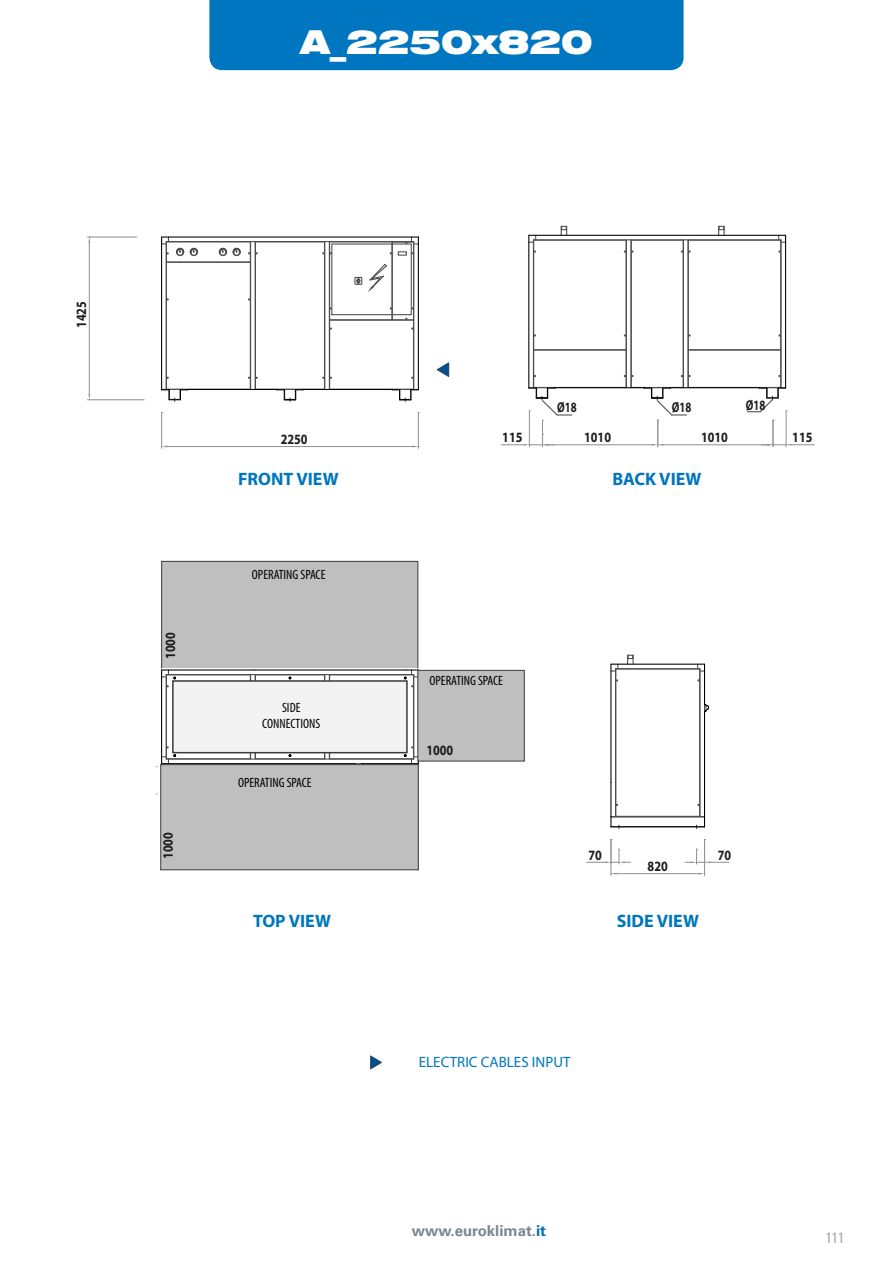
<style>
.page{position:relative;width:893px;height:1263px;background:#fff}
.page>*{position:absolute;margin:0;border:0;box-sizing:border-box;transform-origin:0 0}
.t1{font:900 expanded 33px "Swiss 721 BT";color:#fff}
.t2{font:700 18px "Myriad Pro";color:#0076c0}
.t3{font:15px "Myriad Pro";color:#0076c0}
.t4{font:700 15px "Univers LT Std";color:#7a868e}
.t5{font:condensed 15px "Univers LT Std";color:#a7a9ac}
.t6{font:700 14.25px "Myriad Pro";color:#1c1c1c;scale:.85 1}
.t7{font:700 14.25px "Myriad Pro";color:#1c1c1c;scale:.75 1}
.t8{font:condensed 13.5px/16.2px "Myriad Pro";color:#000;text-align:center}
.s1{color:#006bb6}
</style>
<div class="page">
<div style="left:209px;top:0;width:475px;height:70px;background:#0076c0"></div>
<svg style="left:370px;top:1055px;width:12px;height:15px"></svg>
<hr style="left:615px;top:669px;width:1px;height:147px;background:#4d4d4d">
<hr style="left:699px;top:669px;width:1px;height:147px;background:#4d4d4d">
<svg style="left:611px;top:825px;width:93px;height:4px"></svg>
<hr style="left:611px;top:816px;width:93px;height:1px;background:#4d4d4d">
<hr style="left:616px;top:668px;width:84px;height:1px;background:#4d4d4d">
<svg style="left:611px;top:665px;width:7px;height:6px"></svg>
<svg style="left:697px;top:665px;width:7px;height:6px"></svg>
<svg style="left:627px;top:655px;width:7px;height:9px"></svg>
<hr style="left:610px;top:664px;width:1px;height:118px;background:#000">
<hr style="left:704px;top:711px;width:1px;height:116px;background:#000">
<hr style="left:610px;top:782px;width:1px;height:45px;background:#000">
<hr style="left:611px;top:826px;width:93px;height:1px;background:#000">
<hr style="left:611px;top:664px;width:93px;height:1px;background:#000">
<hr style="left:704px;top:664px;width:1px;height:40px;background:#000">
<svg style="left:704px;top:703px;width:5px;height:9px"></svg>
<hr style="left:704px;top:839px;width:1px;height:36px;background:#969696">
<hr style="left:610px;top:839px;width:1px;height:36px;background:#969696">
<hr style="left:617px;top:873px;width:82px;height:1px;background:#969696">
<svg style="left:587px;top:839px;width:43px;height:25px"></svg>
<svg style="left:685px;top:839px;width:44px;height:25px"></svg>
<hr style="left:166px;top:241px;width:248px;height:1px;background:#4d4d4d">
<hr style="left:166px;top:262px;width:84px;height:1px;background:#4d4d4d">
<hr style="left:166px;top:262px;width:1px;height:127px;background:#4d4d4d">
<hr style="left:391px;top:242px;width:1px;height:78px;background:#4d4d4d">
<div style="left:331px;top:243px;width:81px;height:72px;border:1px dashed #4d4d4d"></div>
<hr style="left:392px;top:242px;width:1px;height:78px;background:#4d4d4d">
<hr style="left:324px;top:242px;width:1px;height:147px;background:#4d4d4d">
<hr style="left:329px;top:242px;width:1px;height:147px;background:#4d4d4d">
<hr style="left:250px;top:242px;width:1px;height:147px;background:#4d4d4d">
<hr style="left:255px;top:242px;width:1px;height:147px;background:#4d4d4d">
<hr style="left:413px;top:242px;width:1px;height:147px;background:#4d4d4d">
<hr style="left:330px;top:319px;width:62px;height:1px;background:#4d4d4d">
<hr style="left:330px;top:320px;width:83px;height:1px;background:#4d4d4d">
<svg style="left:392px;top:318px;width:21px;height:2px"></svg>
<div style="left:354px;top:277px;width:8px;height:8px;border:1px solid #4d4d4d"></div>
<svg style="left:356px;top:277px;width:4px;height:8px"></svg>
<div style="left:398px;top:251px;width:9px;height:5px;border:1px solid #4d4d4d"></div>
<svg style="left:368px;top:264px;width:19px;height:28px"></svg>
<svg style="left:393px;top:238px;width:25px;height:6px"></svg>
<hr style="left:166px;top:758px;width:248px;height:2px;background:#4d4d4d">
<hr style="left:166px;top:674px;width:248px;height:1px;background:#4d4d4d">
<hr style="left:166px;top:675px;width:1px;height:84px;background:#4d4d4d">
<hr style="left:250px;top:675px;width:1px;height:84px;background:#4d4d4d">
<hr style="left:255px;top:675px;width:1px;height:84px;background:#4d4d4d">
<hr style="left:413px;top:674px;width:1px;height:85px;background:#4d4d4d">
<hr style="left:329px;top:674px;width:1px;height:85px;background:#4d4d4d">
<hr style="left:324px;top:674px;width:1px;height:85px;background:#4d4d4d">
<hr style="left:166px;top:261px;width:84px;height:1px;background:#4d4d4d">
<svg style="left:162px;top:238px;width:7px;height:24px"></svg>
<svg style="left:248px;top:242px;width:10px;height:20px"></svg>
<hr style="left:166px;top:241px;width:84px;height:1px;background:#4d4d4d">
<div style="left:232px;top:248px;width:9px;height:8px;border:1px solid #4d4d4d;border-radius:50%"></div>
<div style="left:176px;top:248px;width:8px;height:8px;border:1px solid #4d4d4d;border-radius:50%"></div>
<svg style="left:177px;top:248px;width:7px;height:6px"></svg>
<div style="left:190px;top:248px;width:8px;height:8px;border:1px solid #4d4d4d;border-radius:50%"></div>
<svg style="left:191px;top:248px;width:7px;height:6px"></svg>
<div style="left:219px;top:248px;width:8px;height:8px;border:1px solid #4d4d4d;border-radius:50%"></div>
<svg style="left:220px;top:248px;width:7px;height:6px"></svg>
<div style="left:233px;top:248px;width:7px;height:8px;border:1px solid #4d4d4d;border-radius:50%"></div>
<svg style="left:233px;top:248px;width:7px;height:6px"></svg>
<svg style="left:437px;top:362px;width:13px;height:15px"></svg>
<div style="left:173px;top:681px;width:234px;height:72px;background:#f3f3f3"></div>
<div style="left:172px;top:680px;width:236px;height:73px;border:2px solid #3b3b3b"></div>
<hr style="left:162px;top:236px;width:256px;height:2px;background:#000">
<hr style="left:161px;top:237px;width:1px;height:153px;background:#000">
<hr style="left:418px;top:237px;width:1px;height:153px;background:#000">
<hr style="left:303px;top:389px;width:89px;height:1px;background:#000">
<hr style="left:188px;top:389px;width:89px;height:1px;background:#000">
<svg style="left:162px;top:389px;width:26px;height:12px"></svg>
<svg style="left:276px;top:389px;width:28px;height:12px"></svg>
<svg style="left:392px;top:389px;width:26px;height:12px"></svg>
<hr style="left:162px;top:669px;width:92px;height:1px;background:#000">
<hr style="left:162px;top:763px;width:193px;height:1px;background:#000">
<hr style="left:161px;top:670px;width:1px;height:94px;background:#000">
<hr style="left:418px;top:670px;width:1px;height:94px;background:#000">
<hr style="left:362px;top:763px;width:56px;height:1px;background:#000">
<svg style="left:404px;top:754px;width:14px;height:10px"></svg>
<hr style="left:254px;top:669px;width:152px;height:1px;background:#000">
<svg style="left:162px;top:670px;width:14px;height:9px"></svg>
<svg style="left:404px;top:669px;width:14px;height:10px"></svg>
<hr style="left:161px;top:412px;width:1px;height:36px;background:#969696">
<hr style="left:418px;top:412px;width:1px;height:36px;background:#969696">
<hr style="left:167px;top:446px;width:246px;height:1px;background:#969696">
<hr style="left:87px;top:399px;width:56px;height:1px;background:#969696">
<hr style="left:87px;top:236px;width:49px;height:2px;background:#969696">
<hr style="left:89px;top:243px;width:1px;height:151px;background:#969696">
<div style="left:162px;top:561px;width:256px;height:107px;background:#bfbfbf"></div>
<div style="left:161px;top:561px;width:257px;height:108px;border:1px solid #4d4d4d"></div>
<svg style="left:156px;top:754px;width:20px;height:13px"></svg>
<div style="left:161px;top:764px;width:257px;height:106px;background:#bfbfbf"></div>
<div style="left:160px;top:764px;width:259px;height:106px;border:1px solid #4d4d4d"></div>
<div style="left:418px;top:670px;width:106px;height:91px;background:#bfbfbf"></div>
<div style="left:417px;top:670px;width:108px;height:92px;border:1px solid #4d4d4d"></div>
<hr style="left:533px;top:239px;width:248px;height:1px;background:#4d4d4d">
<hr style="left:631px;top:240px;width:52px;height:1px;background:#4d4d4d">
<hr style="left:533px;top:240px;width:1px;height:148px;background:#4d4d4d">
<hr style="left:626px;top:240px;width:1px;height:148px;background:#4d4d4d">
<hr style="left:631px;top:240px;width:1px;height:147px;background:#4d4d4d">
<hr style="left:630px;top:240px;width:1px;height:148px;background:#4d4d4d">
<hr style="left:534px;top:349px;width:92px;height:2px;background:#4d4d4d">
<hr style="left:534px;top:240px;width:92px;height:1px;background:#4d4d4d">
<svg style="left:529px;top:236px;width:7px;height:7px"></svg>
<svg style="left:624px;top:250px;width:9px;height:3px"></svg>
<hr style="left:688px;top:240px;width:1px;height:110px;background:#4d4d4d">
<hr style="left:683px;top:240px;width:1px;height:148px;background:#4d4d4d">
<hr style="left:687px;top:240px;width:1px;height:148px;background:#4d4d4d">
<hr style="left:780px;top:240px;width:1px;height:148px;background:#4d4d4d">
<hr style="left:688px;top:349px;width:93px;height:2px;background:#4d4d4d">
<hr style="left:688px;top:350px;width:1px;height:37px;background:#4d4d4d">
<hr style="left:688px;top:240px;width:93px;height:1px;background:#4d4d4d">
<svg style="left:681px;top:250px;width:10px;height:3px"></svg>
<svg style="left:778px;top:236px;width:7px;height:7px"></svg>
<svg style="left:718px;top:226px;width:7px;height:9px"></svg>
<svg style="left:561px;top:226px;width:6px;height:9px"></svg>
<hr style="left:529px;top:235px;width:257px;height:1px;background:#000">
<hr style="left:528px;top:235px;width:1px;height:153px;background:#000">
<hr style="left:555px;top:387px;width:89px;height:1px;background:#000">
<hr style="left:785px;top:235px;width:1px;height:153px;background:#000">
<hr style="left:670px;top:387px;width:89px;height:1px;background:#000">
<hr style="left:548px;top:444px;width:104px;height:1px;background:#969696">
<svg style="left:501px;top:387px;width:71px;height:60px"></svg>
<hr style="left:786px;top:411px;width:1px;height:36px;background:#969696">
<svg style="left:748px;top:387px;width:39px;height:26px"></svg>
<hr style="left:663px;top:444px;width:104px;height:1px;background:#969696">
<svg style="left:643px;top:387px;width:43px;height:60px"></svg>
<svg style="left:762px;top:420px;width:52px;height:27px"></svg>
<h1 class="t1" style="left:300px;top:22px;width:294px">A_2250x820</h1>
<p class="t6" style="left:72px;top:328px;width:33px;rotate:-90deg">1425</p>
<p class="t6" style="left:161px;top:659px;width:33px;rotate:-90deg">1000</p>
<p class="t6" style="left:159px;top:859px;width:33px;rotate:-90deg">1000</p>
<p class="t6" style="left:281px;top:430px;width:33px">2250</p>
<h2 class="t2" style="left:238px;top:467px;width:102px">FRONT VIEW</h2>
<p class="t8" style="left:252px;top:566px;width:75px">OPERATING SPACE</p>
<p class="t8" style="left:262px;top:699px;width:59px">SIDE<br>CONNECTIONS</p>
<p class="t8" style="left:238px;top:774px;width:75px">OPERATING SPACE</p>
<h2 class="t2" style="left:253px;top:909px;width:79px">TOP VIEW</h2>
<p class="t7" style="left:557px;top:398px;width:28px">Ø18</p>
<p class="t7" style="left:672px;top:398px;width:28px">Ø18</p>
<p class="t7" style="left:746px;top:395px;width:28px">Ø18</p>
<p class="t6" style="left:502px;top:428px;width:25px">115</p>
<p class="t6" style="left:584px;top:428px;width:33px">1010</p>
<p class="t6" style="left:701px;top:428px;width:33px">1010</p>
<p class="t6" style="left:792px;top:428px;width:25px">115</p>
<h2 class="t2" style="left:612px;top:467px;width:91px">BACK VIEW</h2>
<p class="t8" style="left:429px;top:672px;width:75px">OPERATING SPACE</p>
<p class="t6" style="left:426px;top:741px;width:33px">1000</p>
<p class="t6" style="left:588px;top:846px;width:17px">70</p>
<p class="t6" style="left:718px;top:846px;width:17px">70</p>
<p class="t6" style="left:648px;top:857px;width:25px">820</p>
<h2 class="t2" style="left:617px;top:909px;width:84px">SIDE VIEW</h2>
<p class="t3" style="left:419px;top:1053px;width:153px">ELECTRIC CABLES INPUT</p>
<p class="t4" style="left:412px;top:1222px;width:136px">www.euroklimat.<span class="s1">it</span></p>
<p class="t5" style="left:825px;top:1228px;width:20px">111</p>
</div>
